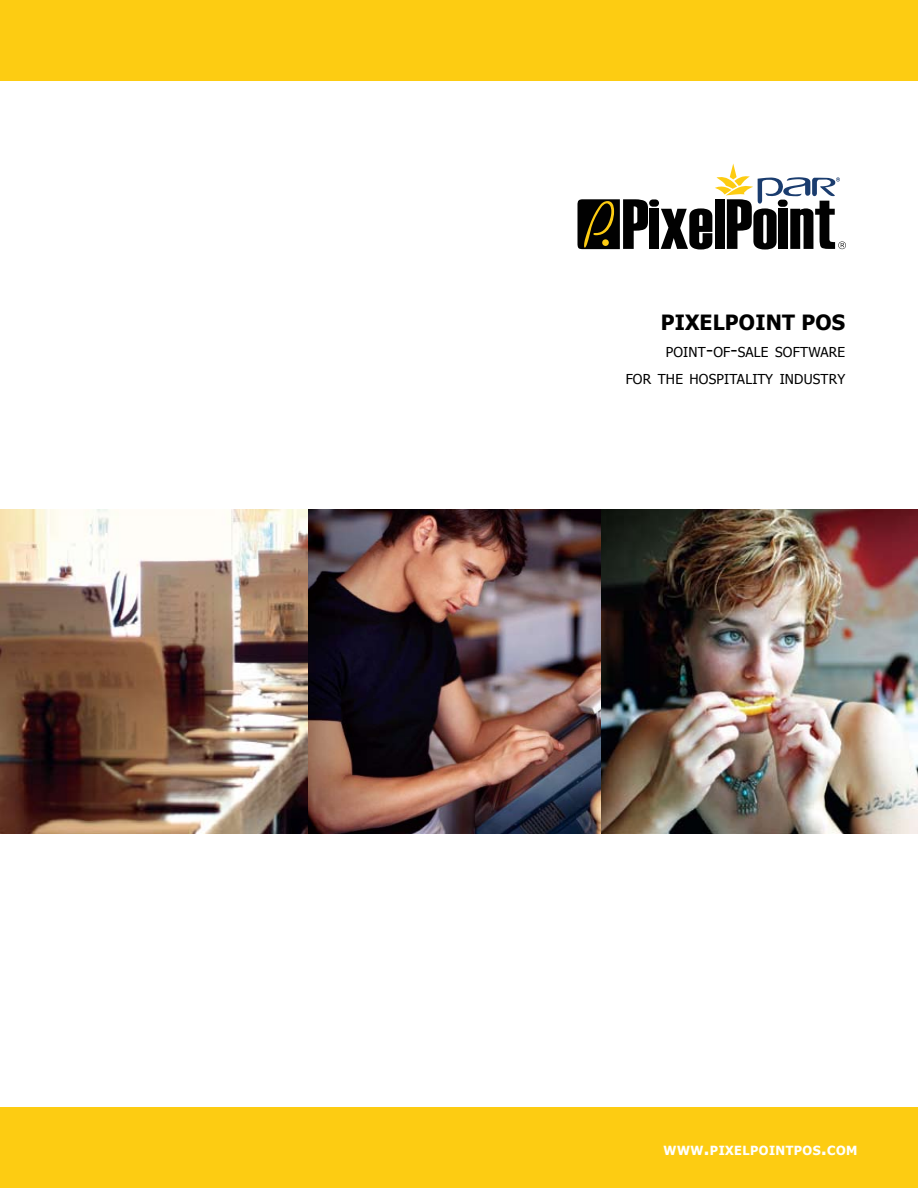
<style>
.page{position:relative;width:918px;height:1188px;background:#fff}
.page>*{position:absolute;margin:0;border:0;box-sizing:border-box;transform-origin:0 0}
.t1{font:700 21px "Tahoma";letter-spacing:.01em;color:#000}
.t2{font:13.65px/27px "Tahoma";letter-spacing:.015em;color:#000;text-align:right}
.t3{font:700 12.6px "Tahoma";letter-spacing:.035em;color:#fff}
.s1{font-size:19.5px}
.s2{font-size:18px}
</style>
<div class="page">
<div style="left:0;top:0;width:918px;height:81px;background:#fdcc12"></div>
<div style="left:0;top:1107px;width:918px;height:81px;background:#fdcc12"></div>
<img style="left:307px;top:509px;width:611px;height:324px">
<img style="left:0;top:509px;width:307px;height:324px">
<svg style="left:578px;top:199px;width:70px;height:50px;background:#3c3829"></svg>
<svg style="left:661px;top:164px;width:185px;height:85px"></svg>
<div style="left:650px;top:209px;width:9px;height:40px;background:#010101"></div>
<div style="left:649px;top:199px;width:10px;height:8px;background:#010101;border-radius:4px"></div>
<div style="left:778px;top:209px;width:10px;height:40px;background:#010101"></div>
<div style="left:778px;top:200px;width:10px;height:7px;background:#010101;border-radius:4px"></div>
<h1 class="t1" style="left:661px;top:307px;width:186px">PIXELPOINT POS</h1>
<p class="t2" style="left:626px;top:337px;width:221px">POINT<span class="s1">-</span>OF<span class="s1">-</span>SALE SOFTWARE<br>FOR THE HOSPITALITY INDUSTRY</p>
<p class="t3" style="left:664px;top:1141px;width:195px">WWW<span class="s2">.</span>PIXELPOINTPOS<span class="s2">.</span>COM</p>
</div>
